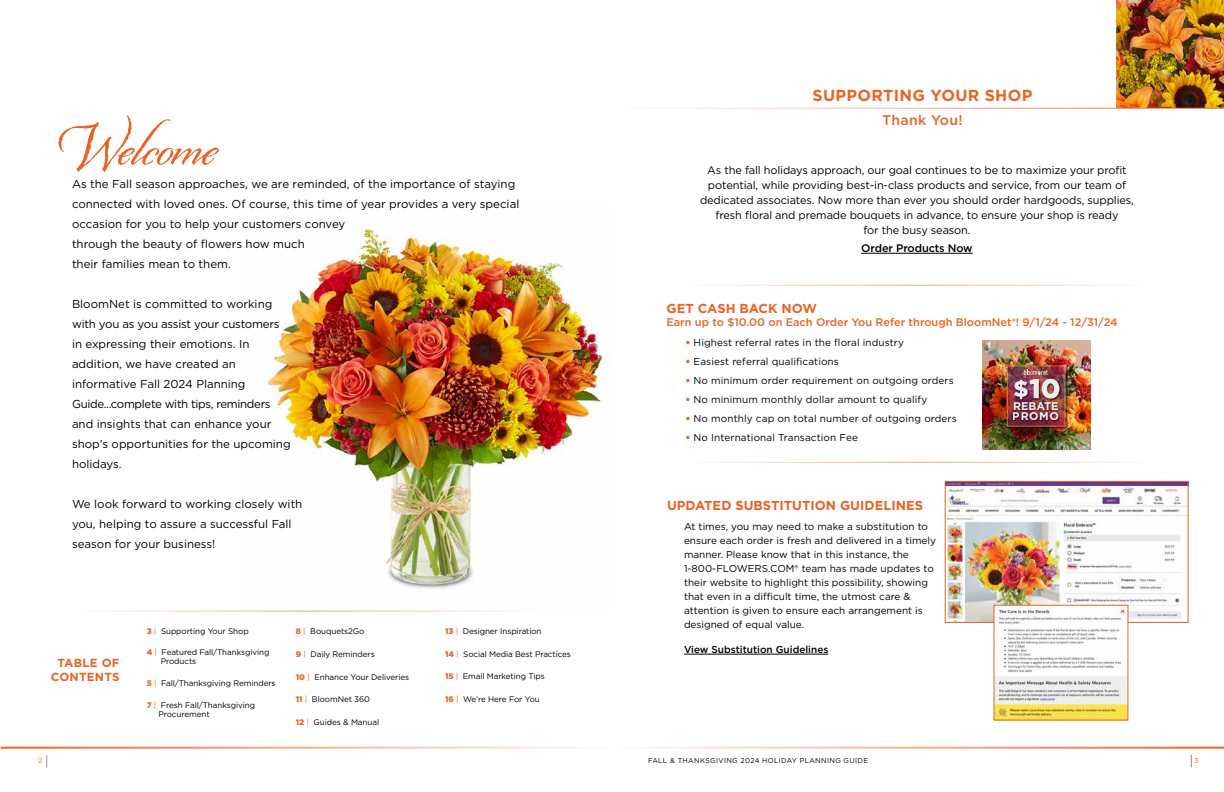
<style>
.page{position:relative;width:1224px;height:792px;background:#fff}
.page>*{position:absolute;margin:0;border:0;box-sizing:border-box;transform-origin:0 0}
.t1{font:60px "Origins";letter-spacing:-.005em;color:#e76425}
.t2{font:700 16px "Gotham";letter-spacing:.02em;color:#e76425}
.t3{font:500 14px "Gotham";letter-spacing:.025em;color:#e76425}
.t4{font:700 13px "Gotham";color:#e76425}
.t5{font:700 11.7px/14px "Gotham";letter-spacing:.02em;color:#e76425;text-align:center}
.t6{font:11.5px/20px "Gotham";color:#000}
.t7{font:700 11.2px/10.5px "Gotham";letter-spacing:-.01em;color:#fff}
.t8{font:11px/15px "Gotham";letter-spacing:-.01em;color:#000;text-align:center}
.t9{font:500 11px "Gotham";color:#e76425}
.t10{font:500 11px "Gotham";letter-spacing:-.01em;color:#000}
.t11{font:10px/14px "Gotham";color:#000}
.t12{font:500 10px "Gotham";color:#000}
.t13{font:8.1px/9px "Gotham";letter-spacing:-.01em;color:#000}
.t14{font:7px "Gotham";letter-spacing:.05em;color:#000}
.t15{font:7px "Gotham";color:#e76425}
.s1{font-weight:900;color:#e76425}
.s2{color:#e76425}
</style>
<div class="page">
<img style="left:240px;top:226px;width:364px;height:385px">
<img style="left:1116px;top:0;width:108px;height:108px">
<hr style="left:861px;top:253px;width:112px;height:1px;background:#000">
<hr style="left:684px;top:285px;width:467px;height:1px;background:#f1a478">
<img style="left:947px;top:483px;width:240px;height:138px">
<div style="left:945px;top:481px;width:244px;height:142px;border:1px solid #e76425"></div>
<img style="left:996px;top:607px;width:130px;height:111px">
<hr style="left:684px;top:654px;width:144px;height:1px;background:#000">
<svg style="left:1191px;top:755px;width:1px;height:12px"></svg>
<svg style="left:47px;top:755px;width:1px;height:13px"></svg>
<hr style="left:1px;top:747px;width:611px;height:2px;background:#e76425">
<hr style="left:615px;top:747px;width:609px;height:2px;background:#e76425">
<hr style="left:614px;top:108px;width:610px;height:1px;background:#e76425">
<hr style="left:73px;top:611px;width:467px;height:1px;background:#f1a478">
<hr style="left:686px;top:462px;width:467px;height:1px;background:#f1a478">
<img style="left:982px;top:341px;width:109px;height:109px">
<div style="left:1007px;top:366px;width:61px;height:63px;background:#000;opacity:.75"></div>
<svg style="left:1009px;top:368px;width:54px;height:56px"></svg>
<div style="left:1029px;top:379px;width:33px;height:22px;background:#000;opacity:.6"></div>
<div style="left:1013px;top:401px;width:47px;height:21px;background:#000;opacity:.65"></div>
<div style="left:1014px;top:380px;width:16px;height:22px;background:#000;opacity:.6"></div>
<svg style="left:1014px;top:370px;width:45px;height:29px"></svg>
<h1 class="t1" style="left:59px;top:109px;width:160px">Welcome</h1>
<p class="t6" style="left:72px;top:174px;width:449px">As the Fall season approaches, we are reminded, of the importance of staying connected with loved ones. Of course, this time of year provides a very special occasion for you to help your customers convey<br>through the beauty of flowers how much<br>their families mean to them.</p>
<p class="t6" style="left:72px;top:294px;width:220px">BloomNet is committed to working with you as you assist your customers in expressing their emotions. In addition, we have created an informative Fall 2024 Planning<br>Guide...complete with tips, reminders and insights that can enhance your shop’s opportunities for the upcoming holidays.</p>
<p class="t6" style="left:72px;top:494px;width:232px">We look forward to working closely with you, helping to assure a successful Fall season for your business!</p>
<p class="t5" style="left:51px;top:656px;width:70px">TABLE OF<br>CONTENTS</p>
<p class="t13" style="left:147px;top:626px;width:104px"><span class="s1">3</span> <span class="s2">|</span> Supporting Your Shop</p>
<p class="t13" style="left:161px;top:648px;width:110px;text-indent:-14px"><span class="s1">4</span> <span class="s2">|</span> Featured Fall/Thanksgiving<br>Products</p>
<p class="t13" style="left:147px;top:679px;width:131px"><span class="s1">5</span> <span class="s2">|</span> Fall/Thanksgiving Reminders</p>
<p class="t13" style="left:158px;top:700px;width:98px;text-indent:-12px"><span class="s1">7</span> <span class="s2">|</span> Fresh Fall/Thanksgiving<br>Procurement</p>
<p class="t13" style="left:296px;top:626px;width:70px"><span class="s1">8</span> <span class="s2">|</span> Bouquets2Go</p>
<p class="t13" style="left:296px;top:649px;width:80px"><span class="s1">9</span> <span class="s2">|</span> Daily Reminders</p>
<p class="t13" style="left:296px;top:672px;width:115px"><span class="s1">10</span> <span class="s2">|</span> Enhance Your Deliveries</p>
<p class="t13" style="left:296px;top:695px;width:76px"><span class="s1">11</span> <span class="s2">|</span> BloomNet 360</p>
<p class="t13" style="left:296px;top:718px;width:85px"><span class="s1">12</span> <span class="s2">|</span> Guides &amp; Manual</p>
<p class="t13" style="left:445px;top:626px;width:98px"><span class="s1">13</span> <span class="s2">|</span> Designer Inspiration</p>
<p class="t13" style="left:445px;top:649px;width:127px"><span class="s1">14</span> <span class="s2">|</span> Social Media Best Practices</p>
<p class="t13" style="left:445px;top:672px;width:101px"><span class="s1">15</span> <span class="s2">|</span> Email Marketing Tips</p>
<p class="t13" style="left:445px;top:695px;width:96px"><span class="s1">16</span> <span class="s2">|</span> We’re Here For You</p>
<h2 class="t2" style="left:812px;top:85px;width:221px">SUPPORTING YOUR SHOP</h2>
<p class="t3" style="left:882px;top:111px;width:82px">Thank You!</p>
<p class="t8" style="left:700px;top:163px;width:435px">As the fall holidays approach, our goal continues to be to maximize your profit potential, while providing best-in-class products and service, from our team of dedicated associates. Now more than ever you should order hardgoods, supplies, fresh floral and premade bouquets in advance, to ensure your shop is ready<br>for the busy season.</p>
<p class="t10" style="left:861px;top:241px;width:113px">Order Products Now</p>
<p class="t4" style="left:666px;top:300px;width:152px">GET CASH BACK NOW</p>
<p class="t9" style="left:666px;top:315px;width:453px">Earn up to $10.00 on Each Order You Refer through BloomNet®! 9/1/24 - 12/31/24</p>
<p class="t11" style="left:685px;top:336px;width:220px"><span class="s1">•</span> Highest referral rates in the floral industry</p>
<p class="t11" style="left:685px;top:355px;width:155px"><span class="s1">•</span> Easiest referral qualifications</p>
<p class="t11" style="left:685px;top:374px;width:270px"><span class="s1">•</span> No minimum order requirement on outgoing orders</p>
<p class="t11" style="left:685px;top:393px;width:243px"><span class="s1">•</span> No minimum monthly dollar amount to qualify</p>
<p class="t11" style="left:685px;top:412px;width:273px"><span class="s1">•</span> No monthly cap on total number of outgoing orders</p>
<p class="t11" style="left:685px;top:431px;width:174px"><span class="s1">•</span> No International Transaction Fee</p>
<p class="t7" style="left:1013px;top:400px;width:48px">REBATE<br>PROMO</p>
<p class="t4" style="left:667px;top:497px;width:258px">UPDATED SUBSTITUTION GUIDELINES</p>
<p class="t11" style="left:684px;top:519px;width:254px">At times, you may need to make a substitution to ensure each order is fresh and delivered in a timely manner. Please know that in this instance, the 1-800-FLOWERS.COM® team has made updates to their website to highlight this possibility, showing that even in a difficult time, the utmost care &amp; attention is given to ensure each arrangement is designed of equal value.</p>
<p class="t12" style="left:684px;top:643px;width:146px">View Substitution Guidelines</p>
<p class="t14" style="left:648px;top:756px;width:222px">FALL &amp; THANKSGIVING 2024 HOLIDAY PLANNING GUIDE</p>
<p class="t15" style="left:38px;top:756px;width:6px">2</p>
<p class="t15" style="left:1194px;top:756px;width:6px">3</p>
</div>
